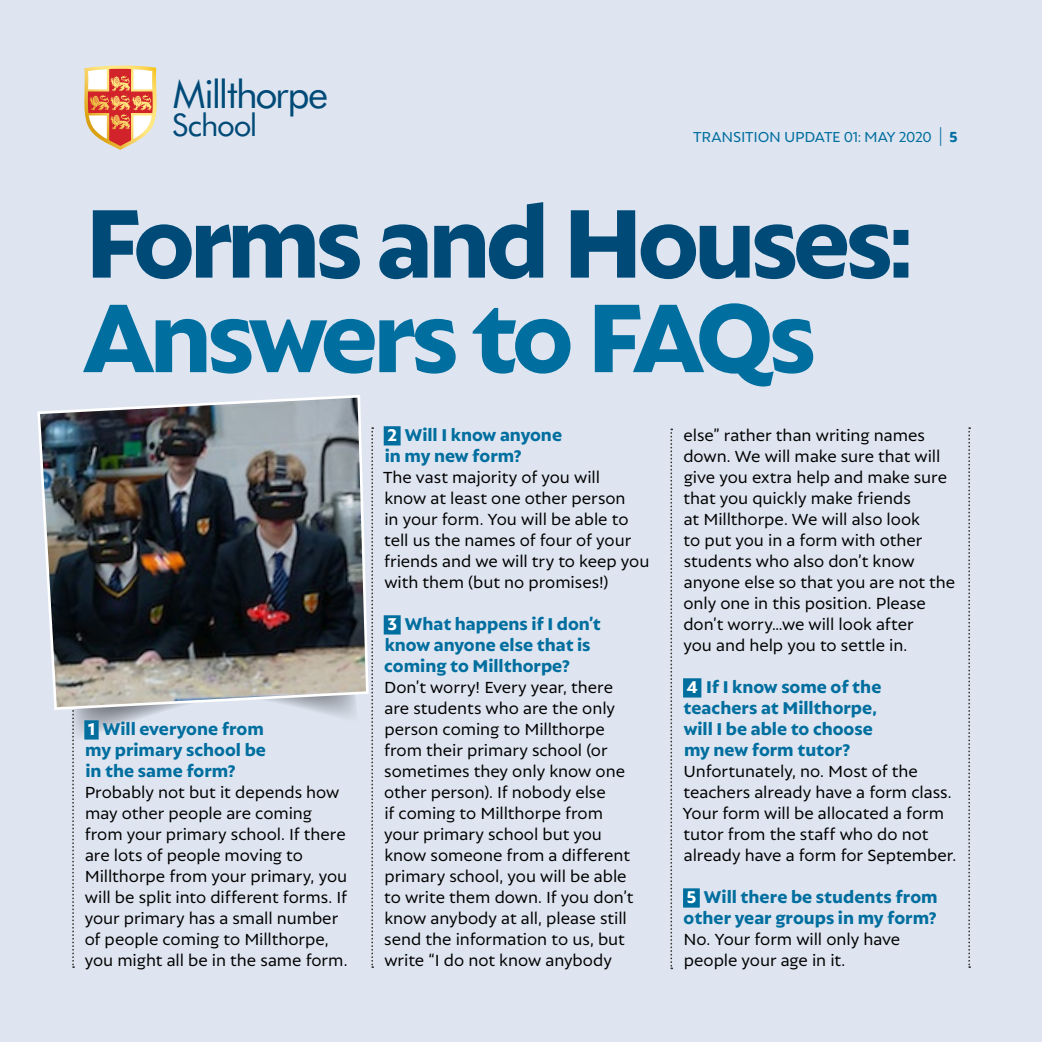
<style>
.page{position:relative;width:1042px;height:1042px;background:#dee5f0}
.page>*{position:absolute;margin:0;border:0;box-sizing:border-box;transform-origin:0 0}
.t1{font:800 105px "Autor";letter-spacing:-.05em;color:#004a78}
.t2{font:800 105px "Autor";letter-spacing:-.05em;color:#006e9f}
.t3{font:39.02px "Futura BT";letter-spacing:-.04em;color:#004a78}
.t4{font:31.15px "Futura BT";letter-spacing:-.04em;color:#004a78}
.t5{font:800 18.38px/21px "Autor";color:#006e9f}
.t6{font:17.5px/21px "Autor";color:#000}
.t7{font:15.75px "Autor";letter-spacing:-.015em;color:#006e9f}
.s1{font-weight:100;font-size:21px}
.s2{font-weight:800}
.s3{color:#fff}
</style>
<div class="page">
<svg style="left:72px;top:711px;width:283px;height:33px"></svg>
<img style="left:37px;top:395px;width:332px;height:316px">
<img style="left:84px;top:418px;width:277px;height:290px">
<svg style="left:84px;top:65px;width:73px;height:85px;background:#e9ab89"></svg>
<div style="left:84px;top:720px;width:15px;height:19px;background:#006e9f"></div>
<div style="left:384px;top:426px;width:17px;height:19px;background:#006e9f"></div>
<div style="left:384px;top:615px;width:17px;height:19px;background:#006e9f"></div>
<div style="left:683px;top:678px;width:18px;height:19px;background:#006e9f"></div>
<div style="left:683px;top:888px;width:17px;height:19px;background:#006e9f"></div>
<h2 class="t3" style="left:173px;top:70px;width:157px">Millthorpe</h2>
<h3 class="t4" style="left:172px;top:106px;width:86px">School</h3>
<p class="t7" style="left:693px;top:127px;width:266px">Transition update 01: May 2020 <span class="s1">|</span> <span class="s2">5</span></p>
<h1 class="t1" style="left:85px;top:180px;width:830px">Forms and Houses:</h1>
<h1 class="t2" style="left:83px;top:274px;width:735px">Answers to FAQs</h1>
<p class="t5" style="left:85px;top:718px;width:182px;text-align:justify"><span class="s3">1</span> Will everyone from my primary school be in the same form?</p>
<p class="t6" style="left:85px;top:781px;width:264px">Probably not but it depends how may other people are coming from your primary school. If there are lots of people moving to<br>Millthorpe from your primary, you will be split into different forms. If your primary has a small number of people coming to Millthorpe, you might all be in the same form.</p>
<p class="t5" style="left:385px;top:424px;width:179px"><span class="s3">2</span> Will I know anyone in my new form?</p>
<p class="t6" style="left:383px;top:466px;width:268px">The vast majority of you will<br>know at least one other person<br>in your form. You will be able to tell us the names of four of your friends and we will try to keep you with them (but no promises!)</p>
<p class="t5" style="left:384px;top:613px;width:218px"><span class="s3">3</span> What happens if I don’t know anyone else that is coming to Millthorpe?</p>
<p class="t6" style="left:384px;top:676px;width:251px">Don’t worry! Every year, there are students who are the only person coming to Millthorpe from their primary school (or sometimes they only know one other person). If nobody else<br>if coming to Millthorpe from your primary school but you know someone from a different primary school, you will be able to write them down. If you don’t know anybody at all, please still send the information to us, but write “I do not know anybody</p>
<p class="t6" style="left:683px;top:424px;width:273px">else” rather than writing names down. We will make sure that will give you extra help and make sure that you quickly make friends<br>at Millthorpe. We will also look<br>to put you in a form with other students who also don’t know anyone else so that you are not the only one in this position. Please don’t worry…we will look after<br>you and help you to settle in.</p>
<p class="t5" style="left:683px;top:676px;width:199px"><span class="s3">4</span> If I know some of the teachers at Millthorpe, will I be able to choose my new form tutor?</p>
<p class="t6" style="left:682px;top:760px;width:275px">U nfortunately, no. Most of the teachers already have a form class.<br>Your form will be allocated a form tutor from the staff who do not already have a form for September.</p>
<p class="t5" style="left:683px;top:886px;width:255px"><span class="s3">5</span> Will there be students from other year groups in my form?</p>
<p class="t6" style="left:683px;top:928px;width:218px">No. Your form will only have people your age in it.</p>
</div>
